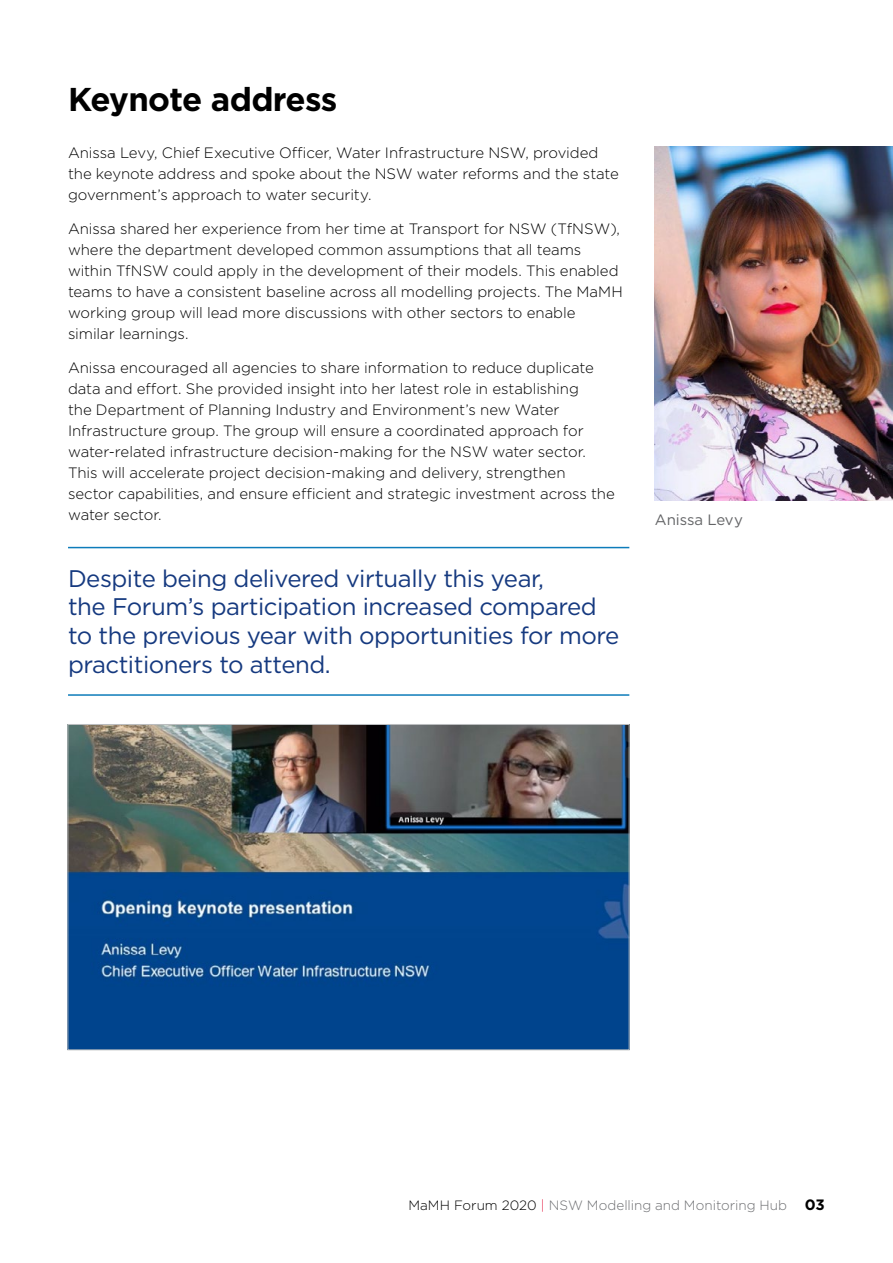
<style>
.page{position:relative;width:893px;height:1263px;background:#fff}
.page>*{position:absolute;margin:0;border:0;box-sizing:border-box;transform-origin:0 0}
.Heading_1{font:700 33px "Gotham";letter-spacing:-.02em;color:#000}
.Call_out_box_-_H1{font:24px/28.8px "Gotham";letter-spacing:-.02em;color:#15397f}
.Body_-_Black_text{font:300 15px/21px "Gotham";letter-spacing:-.005em;color:#000}
.caption_text{font:15px "Gotham";letter-spacing:-.005em;color:#636466}
.t1{font:300 13.5px "Gotham";color:#6d6e71}
.s1{color:#000}
.s2{color:#e3173e}
.s3{font-weight:700;font-size:15px;color:#000}
</style>
<div class="page">
<hr style="left:68px;top:547px;width:561px;height:1px;background:#0d7cba">
<hr style="left:68px;top:694px;width:561px;height:2px;background:#0d7cba">
<img style="left:70px;top:726px;width:557px;height:322px">
<img style="left:655px;top:146px;width:238px;height:355px">
<h2 class="Heading_1" style="left:68px;top:78px;width:271px">Keynote address</h2>
<p class="Body_-_Black_text" style="left:68px;top:142px;width:552px">Anissa Levy, Chief Executive Officer, Water Infrastructure NSW, provided the keynote address and spoke about the NSW water reforms and the state government’s approach to water security.</p>
<p class="Body_-_Black_text" style="left:68px;top:217px;width:556px">Anissa shared her experience from her time at Transport for NSW (TfNSW), where the department developed common assumptions that all teams within TfNSW could apply in the development of their models. This enabled teams to have a consistent baseline across all modelling projects. The MaMH working group will lead more discussions with other sectors to enable similar learnings.</p>
<p class="Body_-_Black_text" style="left:68px;top:356px;width:548px">Anissa encouraged all agencies to share information to reduce duplicate data and effort. She provided insight into her latest role in establishing<br>the Department of Planning Industry and Environment’s new Water Infrastructure group. The group will ensure a coordinated approach for water-related infrastructure decision-making for the NSW water sector.<br>This will accelerate project decision-making and delivery, strengthen sector capabilities, and ensure efficient and strategic investment across the water sector.</p>
<p class="Call_out_box_-_H1" style="left:68px;top:563px;width:553px">Despite being delivered virtually this year,<br>the Forum’s participation increased compared to the previous year with opportunities for more practitioners to attend.</p>
<p class="caption_text" style="left:655px;top:510px;width:89px">Anissa Levy</p>
<p class="t1" style="left:408px;top:1197px;width:418px"><span class="s1">MaMH Forum 2020</span> <span class="s2">|</span> NSW Modelling and Monitoring Hub <span class="s3">03</span></p>
</div>
